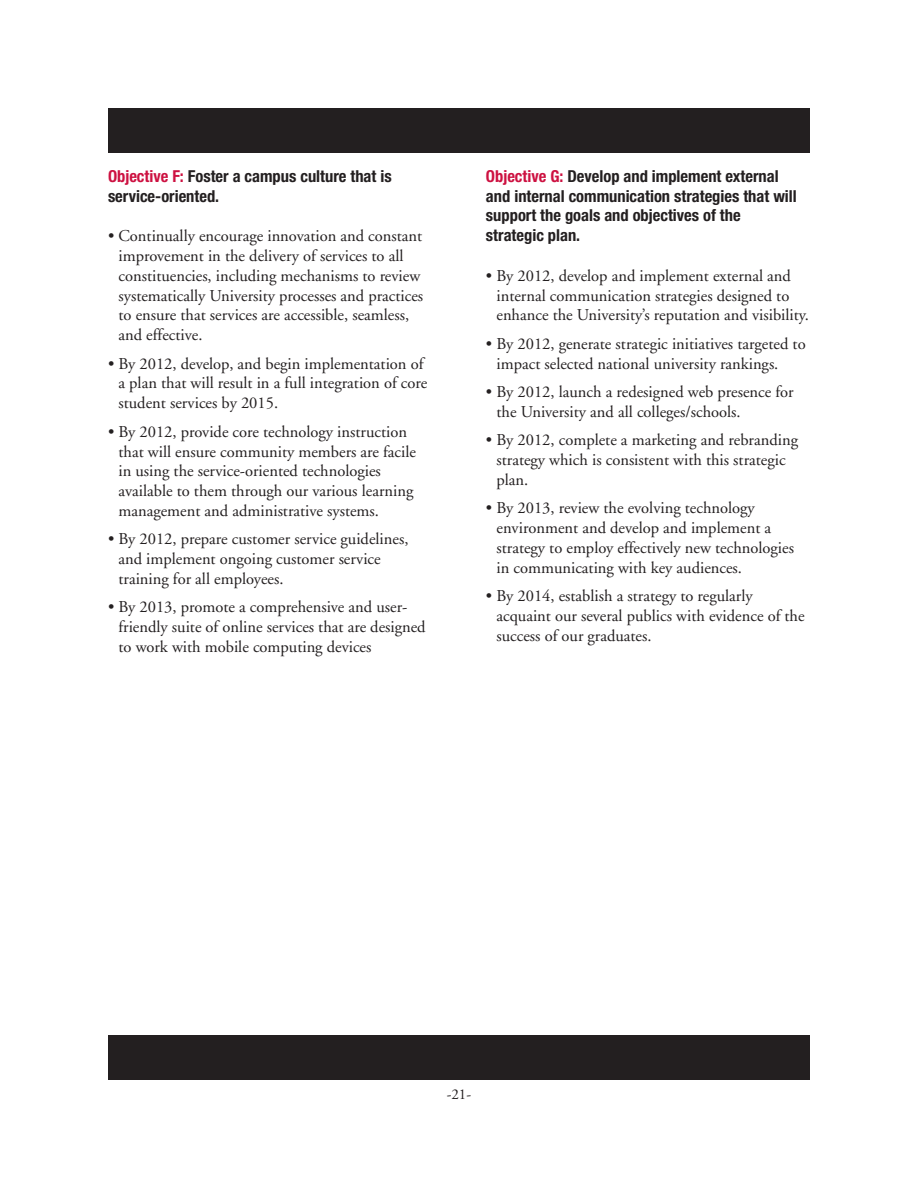
<style>
.page{position:relative;width:918px;height:1188px;background:#fff}
.page>*{position:absolute;margin:0;border:0;box-sizing:border-box;transform-origin:0 0}
.t1{font:16.5px/19.8px "Adobe Garamond";color:#231f20}
.t2{font:700 condensed 16.5px/19.8px "Helvetica Neue";color:#231f20}
.t3{font:15px "Adobe Garamond";color:#231f20}
.s1{color:#cd1141}
</style>
<div class="page">
<div style="left:108px;top:1035px;width:702px;height:45px;background:#231f20"></div>
<div style="left:108px;top:108px;width:702px;height:44px;background:#231f20"></div>
<p class="t2" style="left:108px;top:167px;width:285px"><span class="s1">Objective F:</span> Foster a campus culture that is service-oriented.</p>
<p class="t1" style="left:118px;top:228px;width:306px;text-indent:-10px">• Continually encourage innovation and constant improvement in the delivery of services to all constituencies, including mechanisms to review systematically University processes and practices to ensure that services are accessible, seamless, and effective.</p>
<p class="t1" style="left:118px;top:355px;width:310px;text-indent:-10px">• By 2012, develop, and begin implementation of a plan that will result in a full integration of core student services by 2015.</p>
<p class="t1" style="left:118px;top:423px;width:299px;text-indent:-10px">• By 2012, provide core technology instruction that will ensure community members are facile in using the service-oriented technologies available to them through our various learning management and administrative systems.</p>
<p class="t1" style="left:118px;top:531px;width:291px;text-indent:-10px">• By 2012, prepare customer service guidelines, and implement ongoing customer service training for all employees.</p>
<p class="t1" style="left:118px;top:599px;width:309px;text-indent:-10px">• By 2013, promote a comprehensive and user&shy;friendly suite of online services that are designed to work with mobile computing devices</p>
<p class="t2" style="left:486px;top:167px;width:312px"><span class="s1">Objective G:</span> Develop and implement external and internal communication strategies that will support the goals and objectives of the strategic plan.</p>
<p class="t1" style="left:496px;top:267px;width:314px;text-indent:-10px">• By 2012, develop and implement external and internal communication strategies designed to enhance the University’s reputation and visibility.</p>
<p class="t1" style="left:496px;top:335px;width:311px;text-indent:-10px">• By 2012, generate strategic initiatives targeted to impact selected national university rankings.</p>
<p class="t1" style="left:496px;top:383px;width:299px;text-indent:-10px">• By 2012, launch a redesigned web presence for the University and all colleges/schools.</p>
<p class="t1" style="left:496px;top:432px;width:303px;text-indent:-10px">• By 2012, complete a marketing and rebranding strategy which is consistent with this strategic plan.</p>
<p class="t1" style="left:496px;top:500px;width:299px;text-indent:-10px">• By 2013, review the evolving technology environment and develop and implement a strategy to employ effectively new technologies in communicating with key audiences.</p>
<p class="t1" style="left:496px;top:588px;width:310px;text-indent:-10px">• By 2014, establish a strategy to regularly acquaint our several publics with evidence of the success of our graduates.</p>
<p class="t3" style="left:447px;top:1089px;width:26px">-21-</p>
</div>
